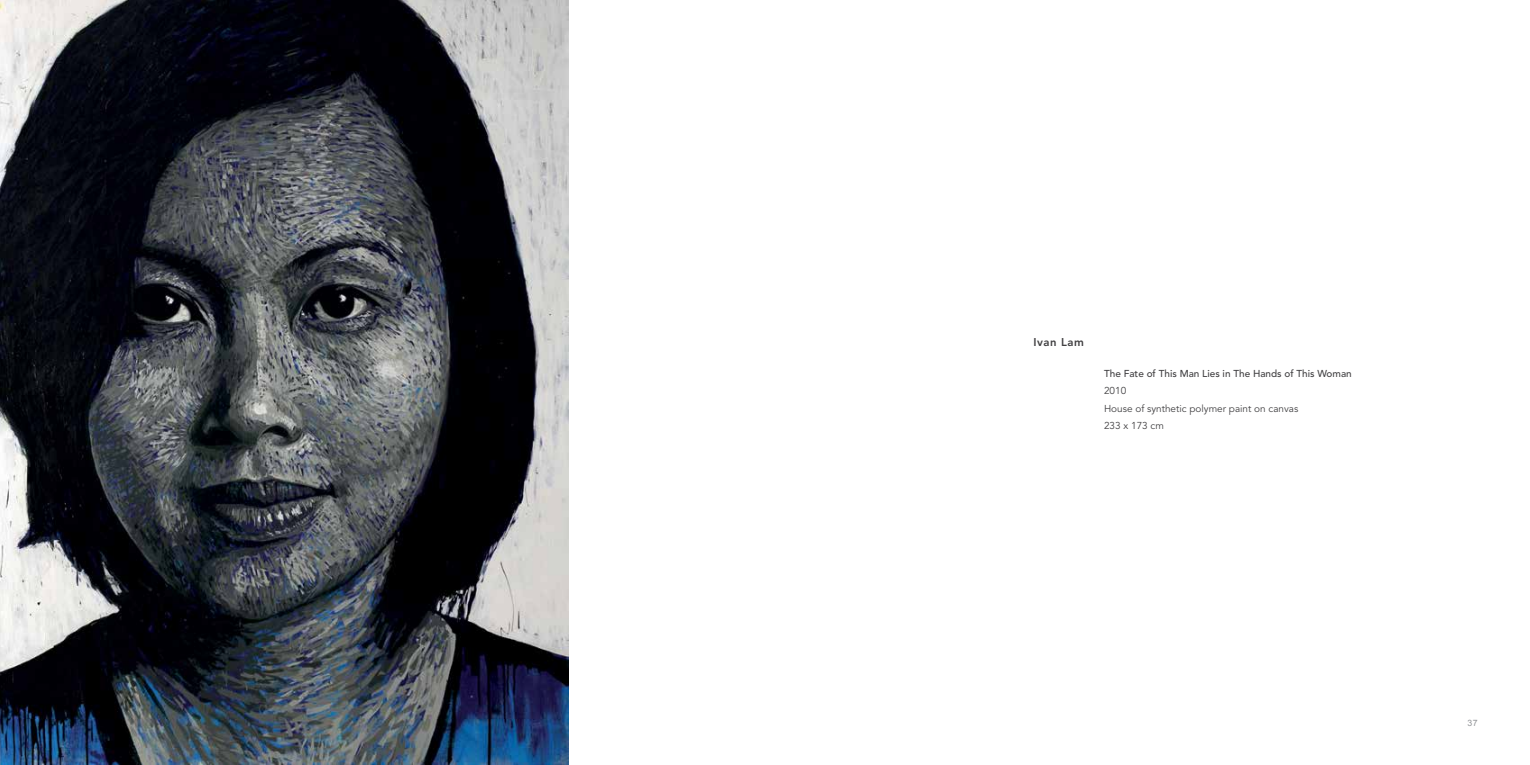
<style>
.page{position:relative;width:1530px;height:765px;background:#fff}
.page>*{position:absolute;margin:0;border:0;box-sizing:border-box;transform-origin:0 0}
.t1{font:800 11.25px "Avenir LT Std";letter-spacing:.05em;color:#414042}
.t2{font:10px/17.5px "Avenir LT Std";color:#414042}
.t3{font:500 10px "Avenir LT Std";color:#414042}
.t4{font:8.75px "Arial";color:#939598}
</style>
<div class="page">
<img style="left:0;top:0;width:569px;height:765px">
<p class="t1" style="left:1034px;top:335px;width:52px">Ivan Lam</p>
<p class="t3" style="left:1104px;top:367px;width:249px">The Fate of This Man Lies in The Hands of This Woman</p>
<p class="t2" style="left:1104px;top:382px;width:196px">2010<br>House of synthetic polymer paint on canvas<br>233 x 173 cm</p>
<p class="t4" style="left:1467px;top:717px;width:12px">37</p>
</div>
